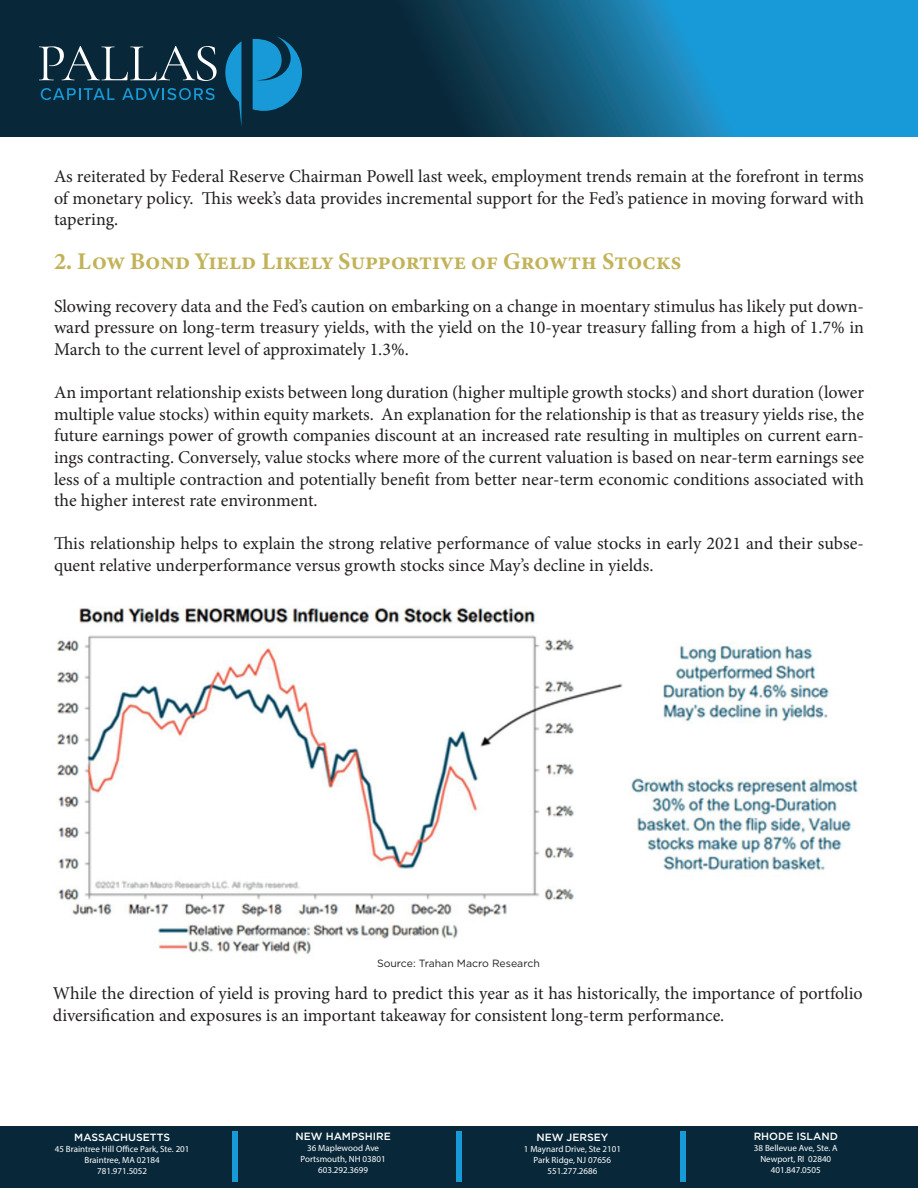
<style>
.page{position:relative;width:918px;height:1188px;background:#fff}
.page>*{position:absolute;margin:0;border:0;box-sizing:border-box;transform-origin:0 0}
.t1{font:500 54px "Gotham";color:#179ad7}
.t2{font:24px "Minion Variable Concept";letter-spacing:.005em;color:#c2b359}
.t3{font:18px/21.6px "Minion Pro";letter-spacing:-.005em;color:#231f20;text-align:justify}
.t4{font:500 10.5px "Gotham";color:#fff}
.t5{font:10.5px "Gotham";color:#231f20}
.t6{font:9px "Myriad Pro";color:#fff}
</style>
<div class="page">
<svg style="left:0;top:0;width:917px;height:137px;background:#105778"></svg>
<svg style="left:225px;top:41px;width:16px;height:86px"></svg>
<svg style="left:253px;top:36px;width:49px;height:75px;background:#1279a9"></svg>
<svg style="left:39px;top:46px;width:178px;height:35px;background:#354f5d"></svg>
<svg style="left:41px;top:88px;width:74px;height:12px"></svg>
<svg style="left:122px;top:88px;width:93px;height:12px"></svg>
<div style="left:0;top:1126px;width:918px;height:62px;background:#082839"></div>
<hr style="left:917px;top:0;width:1px;height:137px;background:#179ad7">
<img style="left:56px;top:606px;width:803px;height:349px">
<p class="t3" style="left:54px;top:166px;width:811px">As reiterated by Federal Reserve Chairman Powell last week, employment trends remain at the forefront in terms of monetary policy. This week’s data provides incremental support for the Fed’s patience in moving forward with tapering.</p>
<p class="t2" style="left:54px;top:244px;width:629px">2. Low Bond Yield Likely Supportive of Growth Stocks</p>
<p class="t3" style="left:54px;top:295px;width:812px">Slowing recovery data and the Fed’s caution on embarking on a change in moentary stimulus has likely put down&shy;ward pressure on long-term treasury yields, with the yield on the 10-year treasury falling from a high of 1.7% in March to the current level of approximately 1.3%.</p>
<p class="t3" style="left:54px;top:382px;width:812px">An important relationship exists between long duration (higher multiple growth stocks) and short duration (lower multiple value stocks) within equity markets. An explanation for the relationship is that as treasury yields rise, the future earnings power of growth companies discount at an increased rate resulting in multiples on current earn&shy;ings contracting. Conversely, value stocks where more of the current valuation is based on near-term earnings see less of a multiple contraction and potentially benefit from better near-term economic conditions associated with the higher interest rate environment.</p>
<p class="t3" style="left:54px;top:533px;width:812px">This relationship helps to explain the strong relative performance of value stocks in early 2021 and their subse&shy;quent relative underperformance versus growth stocks since May’s decline in yields.</p>
<p class="t5" style="left:377px;top:957px;width:164px">Source: Trahan Macro Research</p>
<p class="t3" style="left:53px;top:983px;width:811px">While the direction of yield is proving hard to predict this year as it has historically, the importance of portfolio diversification and exposures is an important takeaway for consistent long-term performance.</p>
<p class="t4" style="left:74px;top:1131px;width:97px">MASSACHUSETTS</p>
<p class="t6" style="left:55px;top:1144px;width:136px">45 Braintree Hill Office Park, Ste. 201</p>
<p class="t6" style="left:85px;top:1154px;width:77px">Braintree, MA 02184</p>
<p class="t6" style="left:97px;top:1165px;width:51px">781.971.5052</p>
<p class="t1" style="left:226px;top:1121px;width:19px">|</p>
<p class="t1" style="left:450px;top:1121px;width:19px">|</p>
<p class="t4" style="left:754px;top:1130px;width:86px">RHODE ISLAND</p>
<p class="t1" style="left:674px;top:1121px;width:19px">|</p>
<p class="t4" style="left:295px;top:1130px;width:97px">NEW HAMPSHIRE</p>
<p class="t6" style="left:307px;top:1142px;width:73px">36 Maplewood Ave</p>
<p class="t6" style="left:301px;top:1153px;width:87px">Portsmouth, NH 03801</p>
<p class="t6" style="left:318px;top:1164px;width:51px">603.292.3699</p>
<p class="t4" style="left:536px;top:1131px;width:73px">NEW JERSEY</p>
<p class="t6" style="left:524px;top:1144px;width:99px">1 Maynard Drive, Ste 2101</p>
<p class="t6" style="left:534px;top:1154px;width:79px">Park Ridge, NJ 07656</p>
<p class="t6" style="left:547px;top:1165px;width:51px">551.277.2686</p>
<p class="t6" style="left:754px;top:1142px;width:85px">38 Bellevue Ave, Ste. A</p>
<p class="t6" style="left:760px;top:1153px;width:72px">Newport, RI 02840</p>
<p class="t6" style="left:771px;top:1164px;width:51px">401.847.0505</p>
</div>
